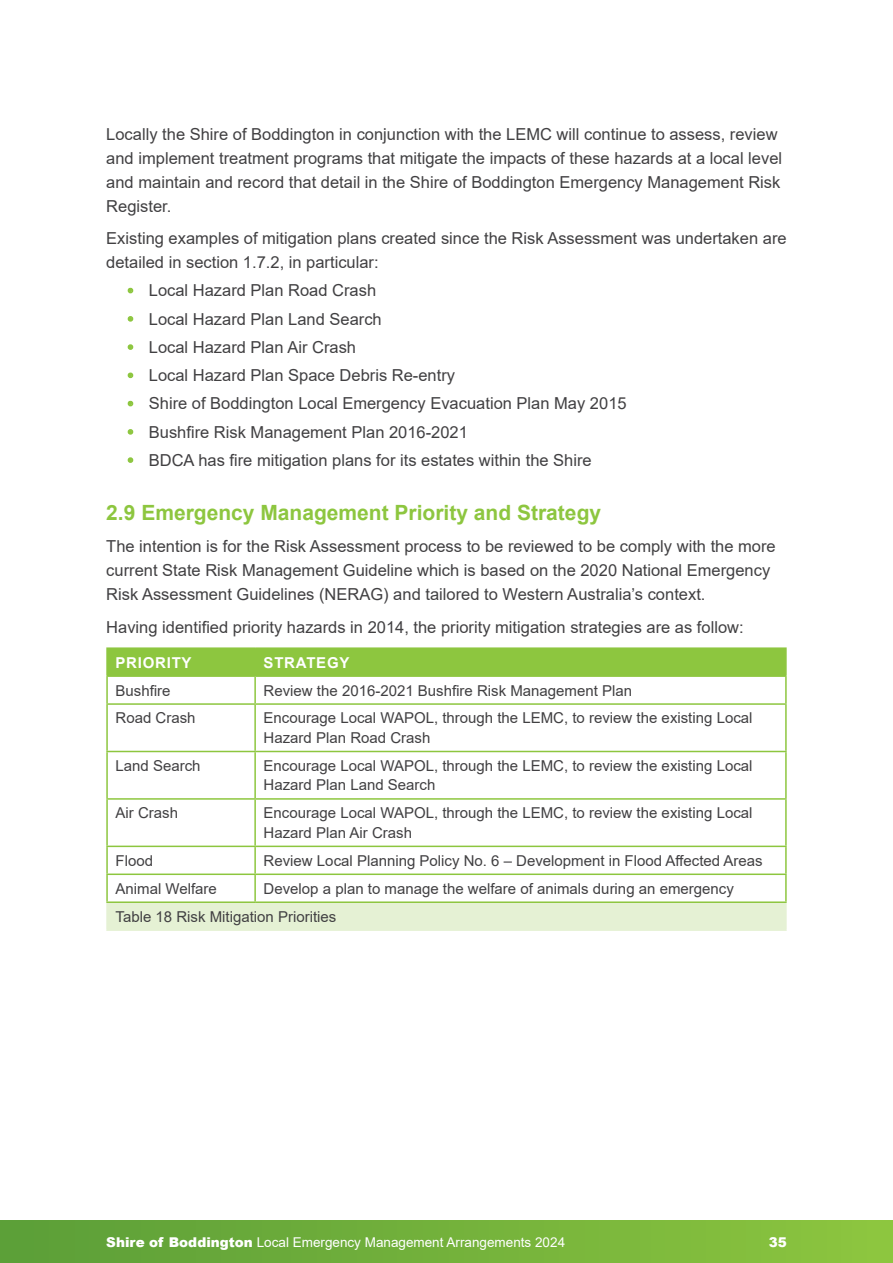
<style>
.page{position:relative;width:893px;height:1263px;background:#fff}
.page>*{position:absolute;margin:0;border:0;box-sizing:border-box;transform-origin:0 0}
.t1{font:700 21px "Arial";color:#8dc63f}
.t2{font:16.5px/24px "Arial";color:#414042}
.t3{font:15px/19.5px "Arial";color:#414042}
.t4{font:700 15px "Arial";letter-spacing:.05em;color:#fff}
.t5{font:13.5px "Arial";color:#fff}
.t6{font:900 13.5px "Arial";color:#fff}
.s1{color:#8dc63f}
.s2{font-weight:900}
</style>
<div class="page">
<div style="left:108px;top:649px;width:677px;height:26px;background:#8dc63f"></div>
<div style="left:107px;top:902px;width:679px;height:28px;background:#e5f1d4"></div>
<hr style="left:106px;top:647px;width:149px;height:2px;background:#8dc63f">
<hr style="left:106px;top:649px;width:2px;height:26px;background:#8dc63f">
<hr style="left:255px;top:647px;width:532px;height:2px;background:#8dc63f">
<hr style="left:254px;top:649px;width:2px;height:26px;background:#8dc63f">
<hr style="left:785px;top:649px;width:2px;height:26px;background:#8dc63f">
<hr style="left:106px;top:675px;width:149px;height:2px;background:#8dc63f">
<hr style="left:106px;top:677px;width:2px;height:26px;background:#8dc63f">
<hr style="left:255px;top:675px;width:532px;height:2px;background:#8dc63f">
<hr style="left:254px;top:677px;width:2px;height:26px;background:#8dc63f">
<hr style="left:785px;top:677px;width:2px;height:26px;background:#8dc63f">
<hr style="left:106px;top:703px;width:149px;height:2px;background:#8dc63f">
<hr style="left:106px;top:705px;width:2px;height:46px;background:#8dc63f">
<hr style="left:255px;top:703px;width:532px;height:2px;background:#8dc63f">
<hr style="left:254px;top:705px;width:2px;height:46px;background:#8dc63f">
<hr style="left:785px;top:705px;width:2px;height:46px;background:#8dc63f">
<hr style="left:106px;top:751px;width:149px;height:1px;background:#8dc63f">
<hr style="left:106px;top:752px;width:2px;height:46px;background:#8dc63f">
<hr style="left:255px;top:751px;width:532px;height:1px;background:#8dc63f">
<hr style="left:254px;top:752px;width:2px;height:46px;background:#8dc63f">
<hr style="left:785px;top:752px;width:2px;height:46px;background:#8dc63f">
<hr style="left:106px;top:798px;width:149px;height:2px;background:#8dc63f">
<hr style="left:106px;top:800px;width:2px;height:46px;background:#8dc63f">
<hr style="left:255px;top:798px;width:532px;height:2px;background:#8dc63f">
<hr style="left:254px;top:800px;width:2px;height:46px;background:#8dc63f">
<hr style="left:785px;top:800px;width:2px;height:46px;background:#8dc63f">
<hr style="left:106px;top:846px;width:149px;height:1px;background:#8dc63f">
<hr style="left:106px;top:847px;width:2px;height:26px;background:#8dc63f">
<hr style="left:255px;top:846px;width:532px;height:1px;background:#8dc63f">
<hr style="left:254px;top:847px;width:2px;height:26px;background:#8dc63f">
<hr style="left:785px;top:847px;width:2px;height:26px;background:#8dc63f">
<hr style="left:106px;top:873px;width:149px;height:2px;background:#8dc63f">
<hr style="left:106px;top:875px;width:2px;height:26px;background:#8dc63f">
<hr style="left:255px;top:873px;width:532px;height:2px;background:#8dc63f">
<hr style="left:254px;top:875px;width:2px;height:26px;background:#8dc63f">
<hr style="left:785px;top:875px;width:2px;height:26px;background:#8dc63f">
<hr style="left:106px;top:901px;width:149px;height:2px;background:#8dc63f">
<hr style="left:255px;top:901px;width:532px;height:2px;background:#8dc63f">
<hr style="left:106px;top:903px;width:2px;height:26px;background:#e5f1d4">
<hr style="left:785px;top:903px;width:2px;height:26px;background:#e5f1d4">
<hr style="left:106px;top:929px;width:149px;height:2px;background:#e5f1d4">
<hr style="left:255px;top:929px;width:532px;height:2px;background:#e5f1d4">
<div style="left:0;top:1220px;width:893px;height:43px;background:linear-gradient(to right,#5b9e38,#8cc53f)"></div>
<p class="t2" style="left:106px;top:122px;width:677px">Locally the Shire of Boddington in conjunction with the LEMC will continue to assess, review and implement treatment programs that mitigate the impacts of these hazards at a local level and maintain and record that detail in the Shire of Boddington Emergency Management Risk Register.</p>
<p class="t2" style="left:106px;top:226px;width:682px">Existing examples of mitigation plans created since the Risk Assessment was undertaken are detailed in section 1.7.2, in particular:</p>
<p class="t2" style="left:128px;top:278px;width:250px"><span class="s1">•</span> Local Hazard Plan Road Crash</p>
<p class="t2" style="left:128px;top:307px;width:256px"><span class="s1">•</span> Local Hazard Plan Land Search</p>
<p class="t2" style="left:128px;top:335px;width:230px"><span class="s1">•</span> Local Hazard Plan Air Crash</p>
<p class="t2" style="left:128px;top:363px;width:329px"><span class="s1">•</span> Local Hazard Plan Space Debris Re-entry</p>
<p class="t2" style="left:128px;top:391px;width:501px"><span class="s1">•</span> Shire of Boddington Local Emergency Evacuation Plan May 2015</p>
<p class="t2" style="left:128px;top:420px;width:342px"><span class="s1">•</span> Bushfire Risk Management Plan 2016-2021</p>
<p class="t2" style="left:128px;top:448px;width:466px"><span class="s1">•</span> BDCA has fire mitigation plans for its estates within the Shire</p>
<p class="t1" style="left:106px;top:498px;width:496px">2.9 Emergency Management Priority and Strategy</p>
<p class="t2" style="left:106px;top:534px;width:671px">The intention is for the Risk Assessment process to be reviewed to be comply with the more current State Risk Management Guideline which is based on the 2020 National Emergency<br>Risk Assessment Guidelines (NERAG) and tailored to Western Australia’s context.</p>
<p class="t2" style="left:106px;top:615px;width:639px">Having identified priority hazards in 2014, the priority mitigation strategies are as follow:</p>
<p class="t4" style="left:116px;top:652px;width:78px">PRIORITY</p>
<p class="t4" style="left:264px;top:652px;width:87px">STRATEGY</p>
<p class="t3" style="left:116px;top:680px;width:57px">Bushfire</p>
<p class="t3" style="left:264px;top:680px;width:370px">Review the 2016-2021 Bushfire Risk Management Plan</p>
<p class="t3" style="left:116px;top:708px;width:82px">Road Crash</p>
<p class="t3" style="left:264px;top:708px;width:490px">Encourage Local WAPOL, through the LEMC, to review the existing Local<br>Hazard Plan Road Crash</p>
<p class="t3" style="left:116px;top:756px;width:87px">Land Search</p>
<p class="t3" style="left:264px;top:756px;width:490px">Encourage Local WAPOL, through the LEMC, to review the existing Local<br>Hazard Plan Land Search</p>
<p class="t3" style="left:116px;top:803px;width:64px">Air Crash</p>
<p class="t3" style="left:264px;top:803px;width:490px">Encourage Local WAPOL, through the LEMC, to review the existing Local<br>Hazard Plan Air Crash</p>
<p class="t3" style="left:116px;top:851px;width:39px">Flood</p>
<p class="t3" style="left:264px;top:851px;width:501px">Review Local Planning Policy No. 6 – Development in Flood Affected Areas</p>
<p class="t3" style="left:116px;top:879px;width:103px">Animal Welfare</p>
<p class="t3" style="left:116px;top:874px;width:620px;line-height:27.9px;text-indent:148px">Develop a plan to manage the welfare of animals during an emergency<br>Table 18 Risk Mitigation Priorities</p>
<p class="t5" style="left:106px;top:1233px;width:460px"><span class="s2">Shire of Boddington</span> Local Emergency Management Arrangements 2024</p>
<p class="t6" style="left:769px;top:1233px;width:20px">35</p>
</div>
